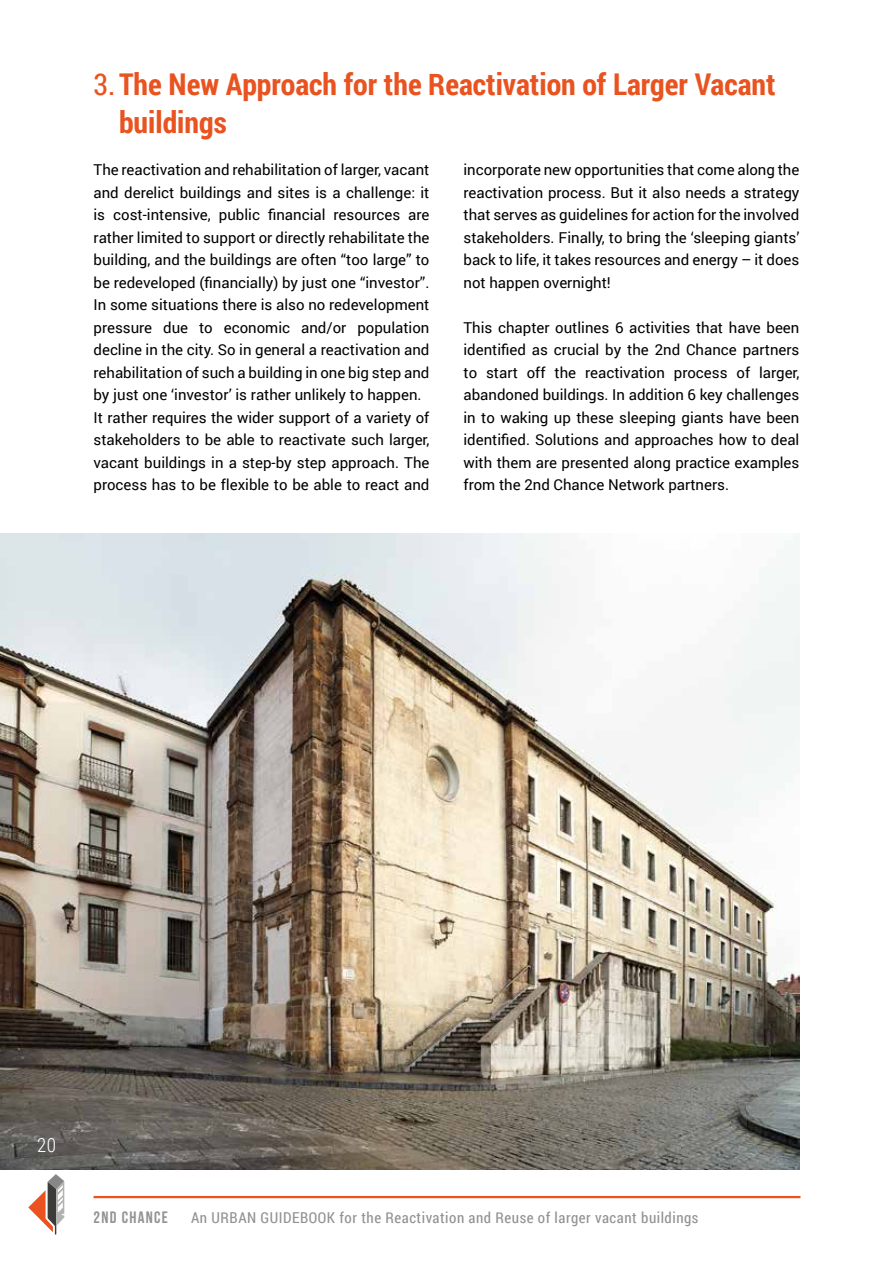
<style>
.page{position:relative;width:893px;height:1263px;background:#fff}
.page>*{position:absolute;margin:0;border:0;box-sizing:border-box;transform-origin:0 0}
.t1{font:700 30px/37.5px "Roboto Condensed";color:#e95320}
.t2{font:300 19.5px "Roboto Condensed";color:#fff}
.t3{font:16.5px "Bebas Neue";letter-spacing:.08em;color:#929292}
.t4{font:15px/22.5px "Roboto";color:#000;text-align:justify}
.t5{font:15px "Roboto Condensed";letter-spacing:.035em;color:#929292}
.s1{font-weight:400}
</style>
<div class="page">
<svg style="left:28px;top:1174px;width:36px;height:60px"></svg>
<img style="left:0;top:534px;width:799px;height:635px">
<hr style="left:94px;top:1196px;width:706px;height:2px;background:#e95320">
<h1 class="t1" style="left:119px;top:65px;width:658px;text-indent:-25px"><span class="s1">3.</span>The New Approach for the Reactivation of Larger Vacant buildings</h1>
<p class="t4" style="left:94px;top:158px;width:337px;text-align:left">The reactivation and rehabilitation of larger, vacant and derelict buildings and sites is a challenge: it is cost-intensive, public financial resources are rather limited to support or directly rehabilitate the building, and the buildings are often “too large” to be redeveloped (financially) by just one “investor”.<br>In some situations there is also no redevelopment pressure due to economic and/or population decline in the city. So in general a reactivation and rehabilitation of such a building in one big step and by just one ‘investor’ is rather unlikely to happen.<br>It rather requires the wider support of a variety of stakeholders to be able to reactivate such larger, vacant buildings in a step-by step approach. The process has to be flexible to be able to react and</p>
<p class="t4" style="left:463px;top:158px;width:337px">incorporate new opportunities that come along the reactivation process. But it also needs a strategy that serves as guidelines for action for the involved stakeholders. Finally, to bring the ‘sleeping giants’ back to life, it takes resources and energy – it does not happen overnight!</p>
<p class="t4" style="left:463px;top:316px;width:337px">This chapter outlines 6 activities that have been identified as crucial by the 2nd Chance partners to start off the reactivation process of larger, abandoned buildings. In addition 6 key challenges in to waking up these sleeping giants have been identified. Solutions and approaches how to deal with them are presented along practice examples from the 2nd Chance Network partners.</p>
<h2 class="t2" style="left:37px;top:1131px;width:20px">20</h2>
<p class="t3" style="left:94px;top:1208px;width:76px">2ND CHANCE</p>
<p class="t5" style="left:191px;top:1207px;width:509px">An URBAN GUIDEBOOK for the Reactivation and Reuse of larger vacant buildings</p>
</div>
